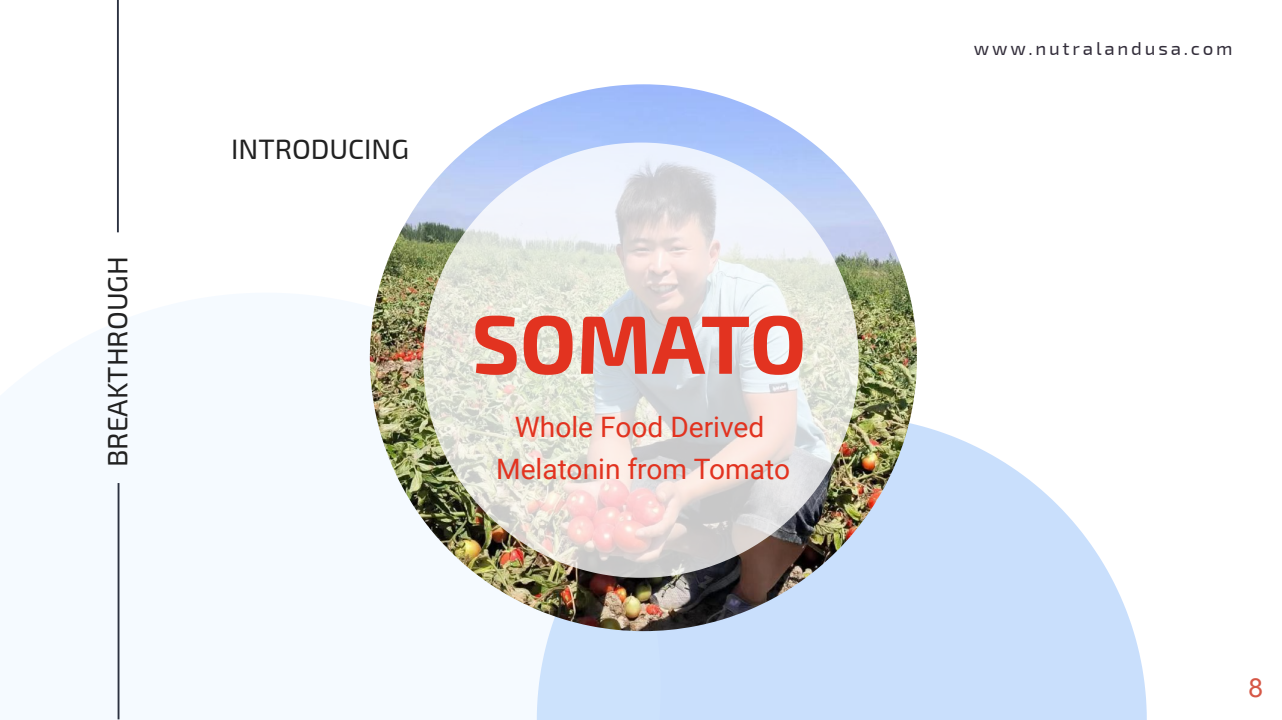
<style>
.page{position:relative;width:1282px;height:720px;background:#fff}
.page>*{position:absolute;margin:0;border:0;box-sizing:border-box;transform-origin:0 0}
.t1{font:700 82.62px "Exo 2.0";color:#e23320}
.t2{font:28.12px/42.2px "Roboto";color:#e23320;text-align:center}
.t3{font:28.12px "Exo 2.0";color:#212121}
.t4{font:26.25px "Arial";color:#d65746}
.t5{font:18.75px "Exo 2.0";letter-spacing:.15em;color:#322d3a}
</style>
<div class="page">
<svg style="left:660px;top:424px;width:486px;height:296px;fill:#c9dffc"></svg>
<svg style="left:117px;top:349px;width:543px;height:371px;fill:#f5faff"></svg>
<hr style="left:118px;top:484px;width:1px;height:234px;background:#2b3140">
<hr style="left:117px;top:0;width:2px;height:231px;background:#2b3140">
<img style="left:370px;top:84px;width:546px;height:547px">
<svg style="left:423px;top:143px;width:435px;height:435px;background:#d5d5d2"></svg>
<p class="t3" style="left:101px;top:467px;width:212px;rotate:-90deg">BREAKTHROUGH</p>
<p class="t3" style="left:231px;top:133px;width:179px">INTRODUCING</p>
<h1 class="t1" style="left:471px;top:295px;width:336px">SOMATO</h1>
<p class="t2" style="left:496px;top:406px;width:295px">Whole Food Derived<br>Melatonin from Tomato</p>
<p class="t5" style="left:973px;top:38px;width:260px">www.nutralandusa.com</p>
<p class="t4" style="left:1248px;top:673px;width:16px">8</p>
</div>
